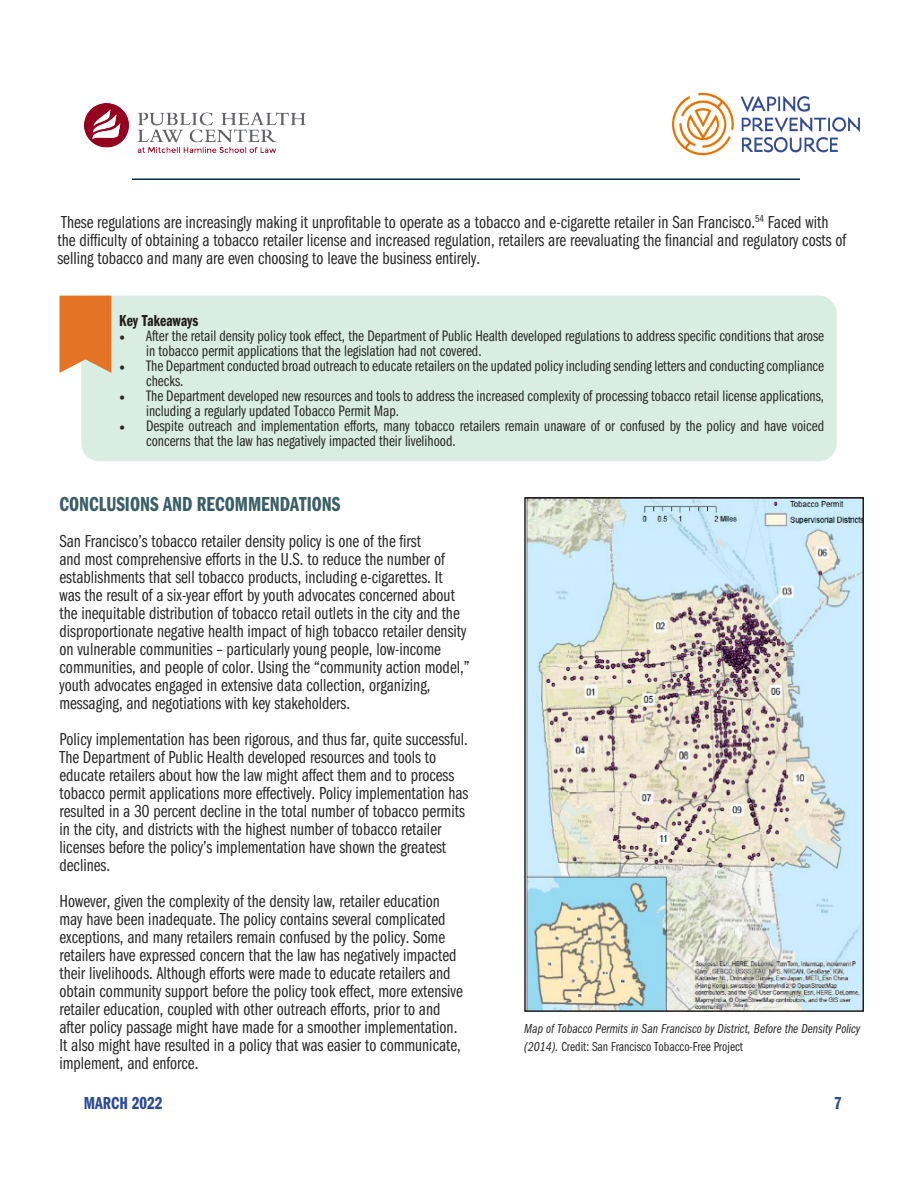
<style>
.page{position:relative;width:918px;height:1188px;background:#fff}
.page>*{position:absolute;margin:0;border:0;box-sizing:border-box;transform-origin:0 0}
.VPR_Subhead_1{font:21px "Franklin Gothic LT Pro Dm Cm";color:#395e64}
.VPR_Paragraph_Text{font:18px/18px "Franklin Gothic LT Pro Bk Cm";color:#282829}
.t1{font:18px "Franklin Gothic LT Pro Dm Cm";color:#2b4b93}
.VPR_Paragraph_Callou{font:16.5px "Franklin Gothic LT Pro Dm Cm";color:#231f20}
.t2{font:15.75px/15px "Franklin Gothic LT Pro Bk Cm";color:#282829}
.VPR_Paragraph_Text-2{font:13.5px/18px "Franklin Gothic LT Pro Bk Cm It";color:#282829}
.s1{font-family:"Minion Pro"}
.s2{font-family:"Franklin Gothic LT Pro Bk Cm"}
</style>
<div class="page">
<hr style="left:132px;top:178px;width:668px;height:2px;background:#002e53">
<img style="left:672px;top:93px;width:188px;height:63px">
<img style="left:85px;top:104px;width:221px;height:49px">
<div style="left:81px;top:296px;width:756px;height:165px;background:#d9ede2;border-radius:18px"></div>
<svg style="left:60px;top:296px;width:51px;height:77px;background:#e47e37"></svg>
<img style="left:527px;top:500px;width:334px;height:509px">
<div style="left:524px;top:497px;width:340px;height:515px;border:2px solid #231f20"></div>
<p class="VPR_Paragraph_Text" style="left:57px;top:214px;width:790px">These regulations are increasingly making it unprofitable to operate as a tobacco and e-cigarette retailer in San Francisco.<sup>54</sup> Faced with the difficulty of obtaining a tobacco retailer license and increased regulation, retailers are reevaluating the financial and regulatory costs of selling tobacco and many are even choosing to leave the business entirely.</p>
<p class="VPR_Paragraph_Callou" style="left:119px;top:312px;width:81px">Key Takeaways</p>
<p class="t2" style="left:146px;top:329px;width:680px;text-indent:-27px"><span class="s1">•</span> After the retail density policy took effect, the Department of Public Health developed regulations to address specific conditions that arose in tobacco permit applications that the legislation had not covered.</p>
<p class="t2" style="left:146px;top:359px;width:679px;text-indent:-27px"><span class="s1">•</span> The Department conducted broad outreach to educate retailers on the updated policy including sending letters and conducting compliance checks.</p>
<p class="t2" style="left:146px;top:389px;width:679px;text-indent:-27px"><span class="s1">•</span> The Department developed new resources and tools to address the increased complexity of processing tobacco retail license applications, including a regularly updated Tobacco Permit Map.</p>
<p class="t2" style="left:146px;top:419px;width:680px;text-indent:-27px"><span class="s1">•</span> Despite outreach and implementation efforts, many tobacco retailers remain unaware of or confused by the policy and have voiced concerns that the law has negatively impacted their livelihood.</p>
<p class="VPR_Subhead_1" style="left:60px;top:493px;width:282px">CONCLUSIONS AND RECOMMENDATIONS</p>
<p class="VPR_Paragraph_Text" style="left:60px;top:533px;width:412px">San Francisco’s tobacco retailer density policy is one of the first<br>and most comprehensive efforts in the U.S. to reduce the number of establishments that sell tobacco products, including e-cigarettes. It<br>was the result of a six-year effort by youth advocates concerned about the inequitable distribution of tobacco retail outlets in the city and the disproportionate negative health impact of high tobacco retailer density on vulnerable communities – particularly young people, low-income communities, and people of color. Using the “community action model,” youth advocates engaged in extensive data collection, organizing, messaging, and negotiations with key stakeholders.</p>
<p class="VPR_Paragraph_Text" style="left:60px;top:731px;width:410px">Policy implementation has been rigorous, and thus far, quite successful.<br>The Department of Public Health developed resources and tools to educate retailers about how the law might affect them and to process tobacco permit applications more effectively. Policy implementation has resulted in a 30 percent decline in the total number of tobacco permits in the city, and districts with the highest number of tobacco retailer licenses before the policy’s implementation have shown the greatest declines.</p>
<p class="VPR_Paragraph_Text" style="left:60px;top:893px;width:405px">However, given the complexity of the density law, retailer education may have been inadequate. The policy contains several complicated exceptions, and many retailers remain confused by the policy. Some retailers have expressed concern that the law has negatively impacted their livelihoods. Although efforts were made to educate retailers and obtain community support before the policy took effect, more extensive retailer education, coupled with other outreach efforts, prior to and after policy passage might have made for a smoother implementation.<br>It also might have resulted in a policy that was easier to communicate, implement, and enforce.</p>
<p class="VPR_Paragraph_Text-2" style="left:524px;top:1020px;width:338px">Map of Tobacco Permits in San Francisco by District, Before the Density Policy (2014). <span class="s2">Credit: San Francisco Tobacco-Free Project</span></p>
<p class="t1" style="left:84px;top:1093px;width:80px">MARCH 2022</p>
<p class="t1" style="left:834px;top:1093px;width:9px">7</p>
</div>
